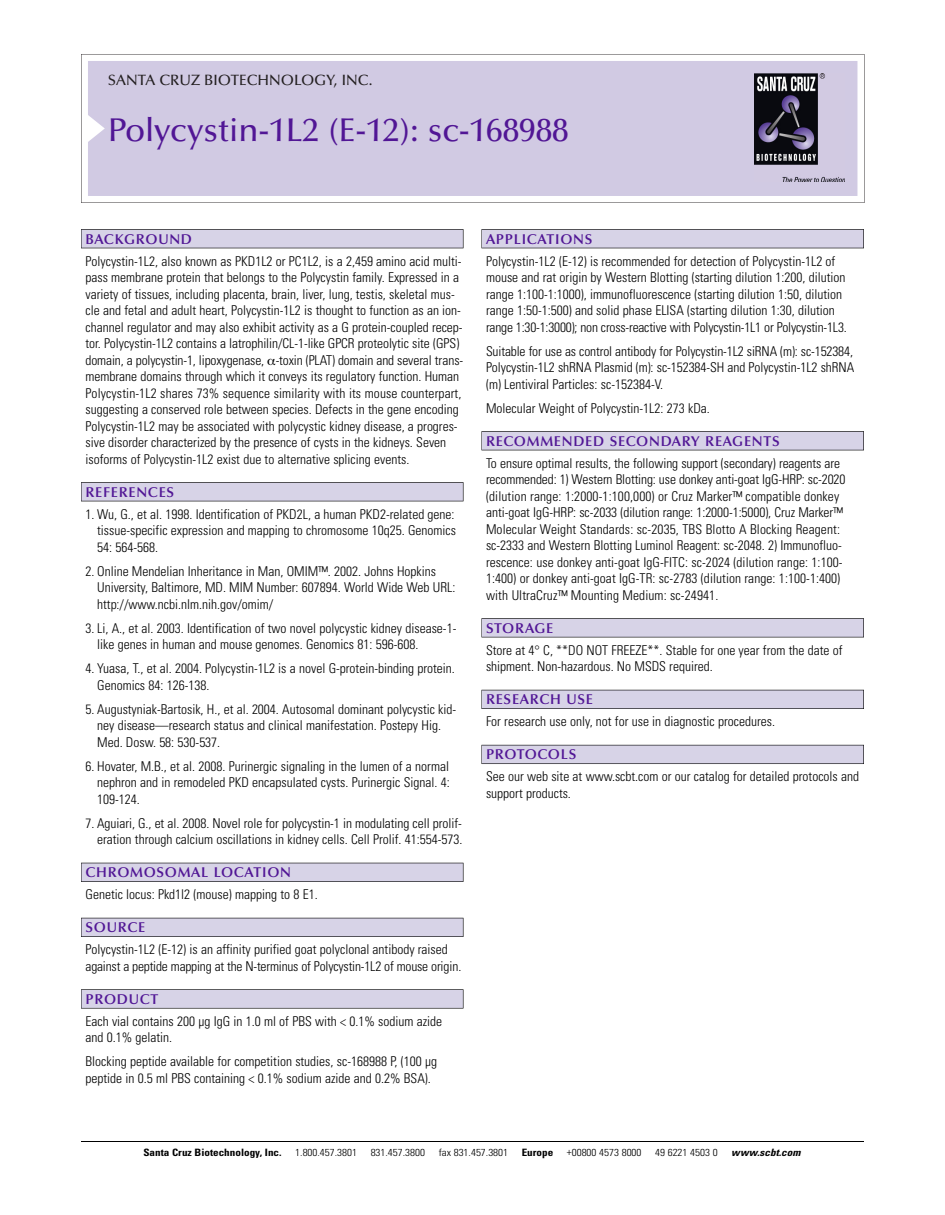
<style>
.page{position:relative;width:945px;height:1215px;background:#fff}
.page>*{position:absolute;margin:0;border:0;box-sizing:border-box;transform-origin:0 0}
.t1{font:500 33px "Optima";color:#511695}
.t2{font:500 15px "Optima";color:#231f20}
.t3{font:600 14.25px "Optima";letter-spacing:.05em;color:#511695}
.t4{font:300 condensed 13.5px/16.5px "Univers";color:#000}
.t5{font:300 condensed 10.2px "Univers";color:#000;scale:1.1 1}
.t6{font:700 condensed 10.2px "Univers";color:#000;scale:1.1 1}
.t7{font:italic 700 condensed 10.2px "Univers";letter-spacing:.005em;color:#000;scale:1.1 1}
</style>
<div class="page">
<svg style="left:81px;top:54px;width:783px;height:149px"></svg>
<div style="left:88px;top:61px;width:769px;height:135px;background:#d1cae3"></div>
<img style="left:755px;top:74px;width:90px;height:108px">
<div style="left:482px;top:229px;width:382px;height:19px;background:#525156"></div>
<div style="left:482px;top:230px;width:381px;height:18px;background:#d7d3e7"></div>
<div style="left:482px;top:431px;width:382px;height:19px;background:#525155"></div>
<div style="left:482px;top:432px;width:381px;height:18px;background:#d7d3e7"></div>
<div style="left:482px;top:618px;width:382px;height:19px;background:#545357"></div>
<div style="left:482px;top:619px;width:381px;height:18px;background:#d7d3e7"></div>
<div style="left:482px;top:690px;width:382px;height:19px;background:#54535a"></div>
<div style="left:482px;top:690px;width:381px;height:18px;background:#d7d3e7"></div>
<div style="left:482px;top:745px;width:382px;height:19px;background:#5b5a62"></div>
<div style="left:482px;top:745px;width:381px;height:18px;background:#d7d3e7"></div>
<hr style="left:81px;top:1141px;width:783px;height:1px;background:#000">
<div style="left:81px;top:229px;width:382px;height:19px;background:#525156"></div>
<div style="left:81px;top:230px;width:382px;height:18px;background:#d7d3e7"></div>
<div style="left:81px;top:482px;width:382px;height:19px;background:#525155"></div>
<div style="left:81px;top:483px;width:382px;height:18px;background:#d7d3e7"></div>
<div style="left:81px;top:863px;width:382px;height:19px;background:#525158"></div>
<div style="left:81px;top:863px;width:382px;height:18px;background:#d7d3e7"></div>
<div style="left:81px;top:918px;width:382px;height:19px;background:#54535a"></div>
<div style="left:81px;top:918px;width:382px;height:18px;background:#d7d3e7"></div>
<svg style="left:81px;top:989px;width:382px;height:20px"></svg>
<div style="left:81px;top:990px;width:382px;height:18px;background:#d7d3e7"></div>
<p class="t2" style="left:108px;top:74px;width:266px">SANTA CRUZ BIOTECHNOLOGY, INC.</p>
<h1 class="t1" style="left:108px;top:117px;width:462px">Polycystin-1L2 (E-12): sc-168988</h1>
<p class="t3" style="left:86px;top:233px;width:108px">BACKGROUND</p>
<p class="t4" style="left:86px;top:254px;width:379px">Polycystin-1L2, also known as PKD1L2 or PC1L2, is a 2,459 amino acid multi&shy;pass membrane protein that belongs to the Polycystin family. Expressed in a variety of tissues, including placenta, brain, liver, lung, testis, skeletal mus&shy;cle and fetal and adult heart, Polycystin-1L2 is thought to function as an ion&shy;channel regulator and may also exhibit activity as a G protein-coupled recep&shy;tor. Polycystin-1L2 contains a latrophilin/CL-1-like GPCR proteolytic site (GPS) domain, a polycystin-1, lipoxygenase, -toxin (PLAT) domain and several trans&shy;membrane domains through which it conveys its regulatory function. Human Polycystin-1L2 shares 73% sequence similarity with its mouse counterpart, suggesting a conserved role between species. Defects in the gene encoding Polycystin-1L2 may be associated with polycystic kidney disease, a progres&shy;sive disorder characterized by the presence of cysts in the kidneys. Seven isoforms of Polycystin-1L2 exist due to alternative splicing events.</p>
<p class="t3" style="left:86px;top:486px;width:90px">REFERENCES</p>
<p class="t4" style="left:97px;top:507px;width:360px;text-align:justify;text-indent:-12px">1. Wu, G., et al. 1998. Identification of PKD2L, a human PKD2-related gene: tissue-specific expression and mapping to chromosome 10q25. Genomics 54: 564-568.</p>
<p class="t4" style="left:97px;top:564px;width:360px;text-indent:-12px">2. Online Mendelian Inheritance in Man, OMIM™. 2002. Johns Hopkins<br>University, Baltimore, MD. MIM Number: 607894. World Wide Web URL: http://www.ncbi.nlm.nih.gov/omim/</p>
<p class="t4" style="left:97px;top:621px;width:361px;text-indent:-12px">3. Li, A., et al. 2003. Identification of two novel polycystic kidney disease-1- like genes in human and mouse genomes. Genomics 81: 596-608.</p>
<p class="t4" style="left:97px;top:661px;width:359px;text-indent:-12px">4. Yuasa, T., et al. 2004. Polycystin-1L2 is a novel G-protein-binding protein.<br>Genomics 84: 126-138.</p>
<p class="t4" style="left:97px;top:702px;width:361px;text-indent:-12px">5. Augustyniak-Bartosik, H., et al. 2004. Autosomal dominant polycystic kid&shy;ney disease—research status and clinical manifestation. Postepy Hig.<br>Med. Dosw. 58: 530-537.</p>
<p class="t4" style="left:97px;top:759px;width:354px;text-align:justify;text-indent:-12px">6. Hovater, M.B., et al. 2008. Purinergic signaling in the lumen of a normal nephron and in remodeled PKD encapsulated cysts. Purinergic Signal. 4:<br>109-124.</p>
<p class="t4" style="left:86px;top:816px;width:379px;text-align:right">7. Aguiari, G., et al. 2008. Novel role for polycystin-1 in modulating cell prolif&shy;eration through calcium oscillations in kidney cells. Cell Prolif. 41:554-573.</p>
<p class="t3" style="left:86px;top:867px;width:207px">CHROMOSOMAL LOCATION</p>
<p class="t4" style="left:86px;top:887px;width:234px">Genetic locus: Pkd1l2 (mouse) mapping to 8 E1.</p>
<p class="t3" style="left:86px;top:922px;width:61px">SOURCE</p>
<p class="t4" style="left:86px;top:942px;width:377px">Polycystin-1L2 (E-12) is an affinity purified goat polyclonal antibody raised against a peptide mapping at the N-terminus of Polycystin-1L2 of mouse origin.</p>
<p class="t3" style="left:86px;top:993px;width:74px">PRODUCT</p>
<p class="t4" style="left:86px;top:1014px;width:358px">Each vial contains 200 µg IgG in 1.0 ml of PBS with &lt; 0.1% sodium azide and 0.1% gelatin.</p>
<p class="t4" style="left:86px;top:1054px;width:353px">Blocking peptide available for competition studies, sc-168988 P, (100 µg peptide in 0.5 ml PBS containing &lt; 0.1% sodium azide and 0.2% BSA).</p>
<p class="t3" style="left:486px;top:233px;width:108px">APPLICATIONS</p>
<p class="t4" style="left:486px;top:254px;width:362px">Polycystin-1L2 (E-12) is recommended for detection of Polycystin-1L2 of mouse and rat origin by Western Blotting (starting dilution 1:200, dilution range 1:100-1:1000), immunofluorescence (starting dilution 1:50, dilution range 1:50-1:500) and solid phase ELISA (starting dilution 1:30, dilution range 1:30-1:3000); non cross-reactive with Polycystin-1L1 or Polycystin-1L3.</p>
<p class="t4" style="left:486px;top:344px;width:370px;text-align:justify">Suitable for use as control antibody for Polycystin-1L2 siRNA (m): sc-152384, Polycystin-1L2 shRNA Plasmid (m): sc-152384-SH and Polycystin-1L2 shRNA (m) Lentiviral Particles: sc-152384-V.</p>
<p class="t4" style="left:486px;top:401px;width:225px">Molecular Weight of Polycystin-1L2: 273 kDa.</p>
<p class="t3" style="left:486px;top:435px;width:295px">RECOMMENDED SECONDARY REAGENTS</p>
<p class="t4" style="left:486px;top:456px;width:361px">To ensure optimal results, the following support (secondary) reagents are recommended: 1) Western Blotting: use donkey anti-goat IgG-HRP: sc-2020 (dilution range: 1:2000-1:100,000) or Cruz Marker™ compatible donkey anti-goat IgG-HRP: sc-2033 (dilution range: 1:2000-1:5000), Cruz Marker™ Molecular Weight Standards: sc-2035, TBS Blotto A Blocking Reagent: sc-2333 and Western Blotting Luminol Reagent: sc-2048. 2) Immunofluo&shy;rescence: use donkey anti-goat IgG-FITC: sc-2024 (dilution range: 1:100- 1:400) or donkey anti-goat IgG-TR: sc-2783 (dilution range: 1:100-1:400) with UltraCruz™ Mounting Medium: sc-24941.</p>
<p class="t3" style="left:486px;top:622px;width:69px">STORAGE</p>
<p class="t4" style="left:486px;top:643px;width:358px">Store at 4° C, **DO NOT FREEZE**. Stable for one year from the date of shipment. Non-hazardous. No MSDS required.</p>
<p class="t3" style="left:486px;top:694px;width:109px">RESEARCH USE</p>
<p class="t4" style="left:486px;top:714px;width:290px">For research use only, not for use in diagnostic procedures.</p>
<p class="t3" style="left:486px;top:749px;width:92px">PROTOCOLS</p>
<p class="t4" style="left:486px;top:769px;width:375px">See our web site at www.scbt.com or our catalog for detailed protocols and support products.</p>
<p class="t6" style="left:143px;top:1148px;width:127px">Santa Cruz Biotechnology, Inc.</p>
<p class="t5" style="left:295px;top:1148px;width:58px">1.800.457.3801</p>
<p class="t5" style="left:371px;top:1148px;width:51px">831.457.3800</p>
<p class="t5" style="left:439px;top:1148px;width:65px">fax 831.457.3801</p>
<p class="t6" style="left:522px;top:1148px;width:30px">Europe</p>
<p class="t5" style="left:567px;top:1148px;width:69px">+00800 4573 8000</p>
<p class="t5" style="left:655px;top:1148px;width:58px">49 6221 4503 0</p>
<p class="t7" style="left:731px;top:1148px;width:64px">www.scbt.com</p>
</div>
